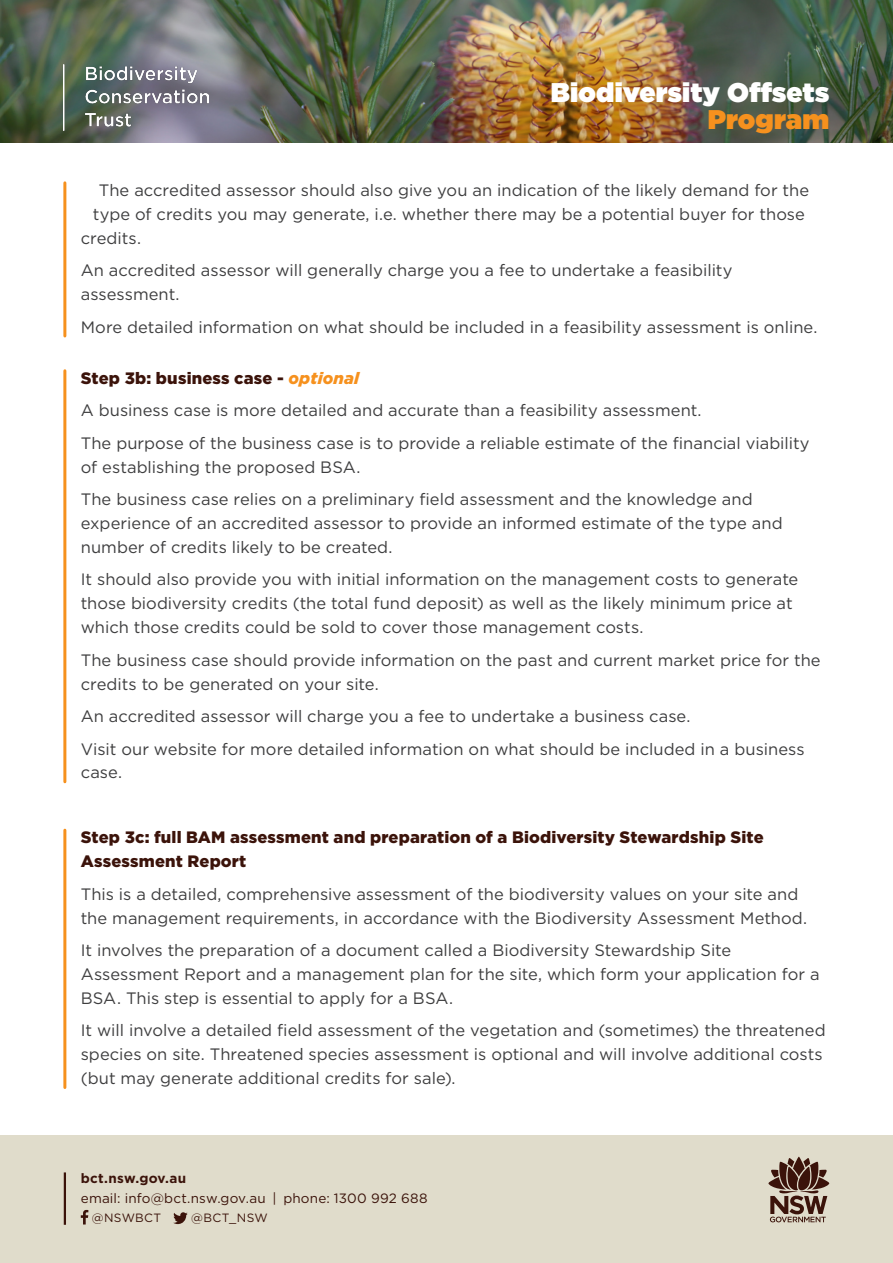
<style>
.page{position:relative;width:893px;height:1263px;background:#fff}
.page>*{position:absolute;margin:0;border:0;box-sizing:border-box;transform-origin:0 0}
.A_Head{font:900 27px "Gotham";letter-spacing:.005em;color:#fff}
.A_Head-2{font:900 27px "Gotham";color:#f6911e}
.t1{font:16.5px/23.9px "Gotham";color:#3e3e3f}
.t2{font:900 16.5px/24px "Gotham";letter-spacing:.01em;color:#3b130a}
.t3{font:13.5px/19.5px "Gotham";letter-spacing:.015em;color:#3b130a}
.footer_social{font:12px "Gotham";letter-spacing:.02em;color:#3b130a}
.s1{font-style:italic;color:#f6911e}
.s2{font-weight:700}
</style>
<div class="page">
<img style="left:0;top:0;width:893px;height:142px">
<hr style="left:63px;top:183px;width:3px;height:153px;background:#f6911e">
<hr style="left:63px;top:371px;width:3px;height:411px;background:#f6911e">
<hr style="left:63px;top:830px;width:3px;height:257px;background:#f6911e">
<div style="left:0;top:1135px;width:893px;height:128px;background:#e0dccb"></div>
<hr style="left:64px;top:1172px;width:2px;height:53px;background:#3b130a">
<svg style="left:81px;top:1210px;width:7px;height:14px"></svg>
<svg style="left:173px;top:1212px;width:15px;height:12px"></svg>
<svg style="left:768px;top:1157px;width:61px;height:65px"></svg>
<img style="left:64px;top:65px;width:144px;height:65px">
<p class="A_Head" style="left:551px;top:73px;width:280px">Biodiversity Offsets</p>
<p class="A_Head-2" style="left:708px;top:100px;width:123px">Program</p>
<p class="t1" style="left:99px;top:178px;width:712px">The accredited assessor should also give you an indication of the likely demand for the</p>
<p class="t1" style="left:93px;top:202px;width:714px">type of credits you may generate, i.e. whether there may be a potential buyer for those</p>
<p class="t1" style="left:81px;top:226px;width:62px">credits.</p>
<p class="t1" style="left:81px;top:258px;width:653px">An accredited assessor will generally charge you a fee to undertake a feasibility assessment.</p>
<p class="t1" style="left:81px;top:315px;width:738px">More detailed information on what should be included in a feasibility assessment is online.</p>
<p class="t2" style="left:81px;top:366px;width:280px">Step 3b: business case - <span class="s1">optional</span></p>
<p class="t1" style="left:81px;top:398px;width:622px">A business case is more detailed and accurate than a feasibility assessment.</p>
<p class="t1" style="left:81px;top:431px;width:730px">The purpose of the business case is to provide a reliable estimate of the financial viability of establishing the proposed BSA.</p>
<p class="t1" style="left:81px;top:487px;width:703px">The business case relies on a preliminary field assessment and the knowledge and experience of an accredited assessor to provide an informed estimate of the type and number of credits likely to be created.</p>
<p class="t1" style="left:81px;top:567px;width:719px">It should also provide you with initial information on the management costs to generate those biodiversity credits (the total fund deposit) as well as the likely minimum price at which those credits could be sold to cover those management costs.</p>
<p class="t1" style="left:81px;top:648px;width:741px">The business case should provide information on the past and current market price for the credits to be generated on your site.</p>
<p class="t1" style="left:81px;top:704px;width:611px">An accredited assessor will charge you a fee to undertake a business case.</p>
<p class="t1" style="left:81px;top:736px;width:725px">Visit our website for more detailed information on what should be included in a business case.</p>
<p class="t2" style="left:81px;top:825px;width:684px">Step 3c: full BAM assessment and preparation of a Biodiversity Stewardship Site<br>Assessment Report</p>
<p class="t1" style="left:81px;top:881px;width:728px">This is a detailed, comprehensive assessment of the biodiversity values on your site and the management requirements, in accordance with the Biodiversity Assessment Method.</p>
<p class="t1" style="left:81px;top:938px;width:740px">It involves the preparation of a document called a Biodiversity Stewardship Site<br>Assessment Report and a management plan for the site, which form your application for a<br>BSA. This step is essential to apply for a BSA.</p>
<p class="t1" style="left:81px;top:1018px;width:746px">It will involve a detailed field assessment of the vegetation and (sometimes) the threatened species on site. Threatened species assessment is optional and will involve additional costs (but may generate additional credits for sale).</p>
<p class="t3" style="left:81px;top:1168px;width:348px"><span class="s2">bct.nsw.gov.au<br></span>email: info@bct.nsw.gov.au | phone: 1300 992 688</p>
<p class="footer_social" style="left:92px;top:1210px;width:71px">@NSWBCT</p>
<p class="footer_social" style="left:191px;top:1210px;width:78px">@BCT_NSW</p>
</div>
